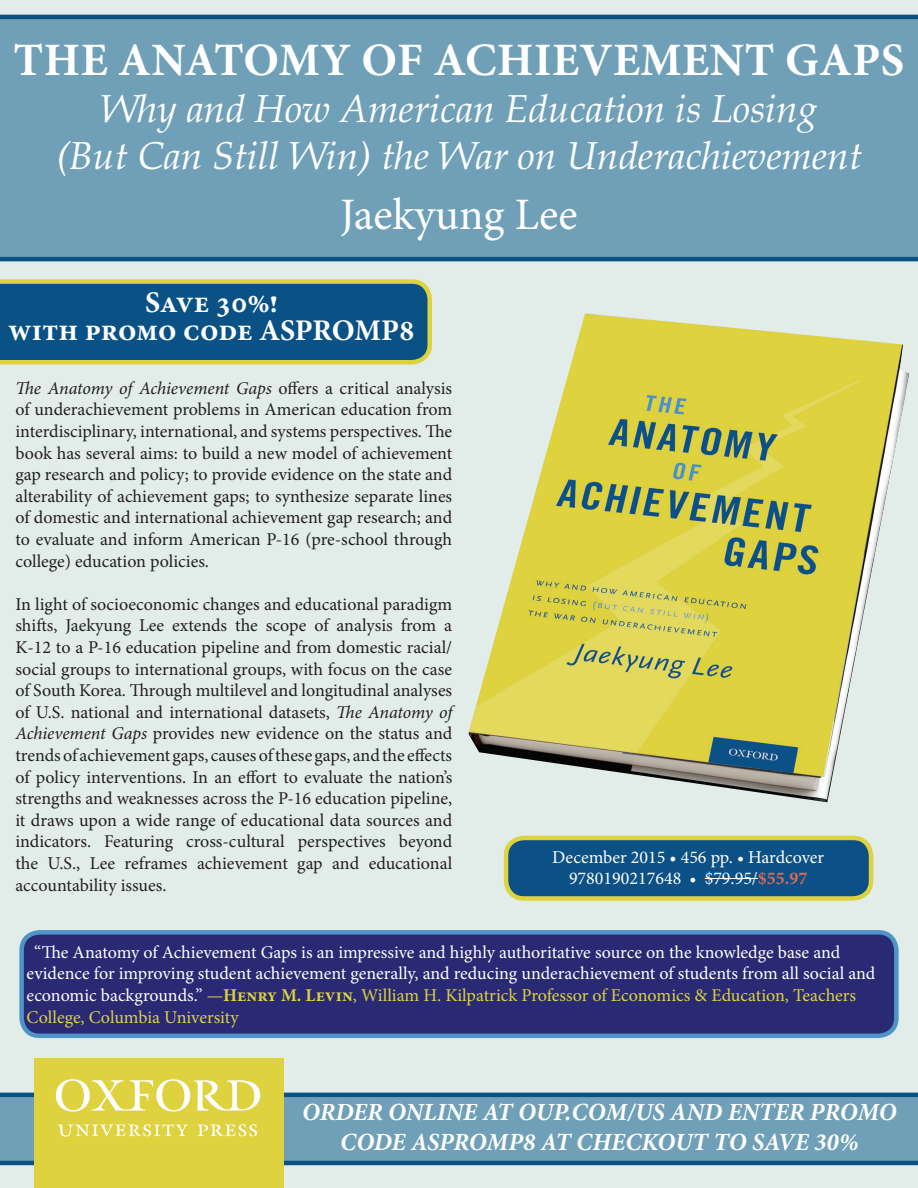
<style>
.page{position:relative;width:918px;height:1188px;background:#e2ece8}
.page>*{position:absolute;margin:0;border:0;box-sizing:border-box;transform-origin:0 0}
.t1{font:72px "OUP1";color:#fff}
.t2{font:700 46.5px "Minion Pro";letter-spacing:.01em;color:#fff}
.t3{font:45px "Minion Pro";color:#fff}
.t4{font:italic 39px "Book Antiqua";color:#fff}
.t5{font:700 30px "Minion Pro";letter-spacing:-.005em;color:#fff}
.t6{font:italic 700 24.75px/29.7px "Minion Pro";color:#fff;text-align:center}
.t7{font:18px/21.6px "Minion Pro";color:#231f20;text-align:justify}
.t8{font:18px/21.6px "Minion Pro";color:#fff}
.s1{font-style:italic}
.s2{font-weight:700;color:#d96a58}
.s3{color:#ded23f}
.s4{font-weight:700;color:#ded23f}
</style>
<div class="page">
<svg style="left:0;top:279px;width:432px;height:86px;background:#22617f"></svg>
<svg style="left:0;top:1093px;width:918px;height:72px;background:#6396b1"></svg>
<div style="left:0;top:15px;width:918px;height:246px;background:#6fa0b7"></div>
<img style="left:469px;top:313px;width:440px;height:489px">
<div style="left:35px;top:1058px;width:249px;height:130px;background:#ded23f"></div>
<div style="left:506px;top:838px;width:365px;height:60px;background:#0c5186;border-radius:18px"></div>
<hr style="left:705px;top:878px;width:53px;height:1px;background:#fff">
<div style="left:504px;top:836px;width:369px;height:65px;border:4px solid #ded23f;border-radius:18px"></div>
<div style="left:22px;top:932px;width:874px;height:104px;background:#292a73;border-radius:18px"></div>
<div style="left:19px;top:930px;width:880px;height:108px;border:4px solid #4d94c7;border-radius:18px"></div>
<p class="t2" style="left:14px;top:27px;width:892px">THE ANATOMY OF ACHIEVEMENT GAPS</p>
<p class="t4" style="left:101px;top:85px;width:718px">Why and How American Education is Losing</p>
<p class="t4" style="left:56px;top:132px;width:807px">(But Can Still Win) the War on Underachievement</p>
<p class="t3" style="left:340px;top:184px;width:239px">Jaekyung Lee</p>
<p class="t5" style="left:145px;top:281px;width:134px">Save 30%!</p>
<p class="t5" style="left:8px;top:310px;width:408px">with promo code ASPROMP8</p>
<p class="t7" style="left:15px;top:377px;width:438px"><span class="s1">The Anatomy of Achievement Gaps</span> offers a critical analysis of underachievement problems in American education from interdisciplinary, international, and systems perspectives. The book has several aims: to build a new model of achievement gap research and policy; to provide evidence on the state and alterability of achievement gaps; to synthesize separate lines of domestic and international achievement gap research; and to evaluate and inform American P-16 (pre-school through college) education policies.</p>
<p class="t7" style="left:15px;top:593px;width:438px">In light of socioeconomic changes and educational paradigm shifts, Jaekyung Lee extends the scope of analysis from a K-12 to a P-16 education pipeline and from domestic racial/ social groups to international groups, with focus on the case of South Korea. Through multilevel and longitudinal analyses of U.S. national and international datasets, <span class="s1">The Anatomy of Achievement Gaps</span> provides new evidence on the status and trends of achievement gaps, causes of these gaps, and the effects of policy interventions. In an effort to evaluate the nation’s strengths and weaknesses across the P-16 education pipeline, it draws upon a wide range of educational data sources and indicators. Featuring cross-cultural perspectives beyond the U.S., Lee reframes achievement gap and educational accountability issues.</p>
<p class="t8" style="left:552px;top:846px;width:273px">December 2015 • 456 pp. • Hardcover</p>
<p class="t8" style="left:569px;top:868px;width:240px">9780190217648 • $79.95/<span class="s2">$55.97</span></p>
<p class="t8" style="left:27px;top:941px;width:850px;text-indent:8px">“The Anatomy of Achievement Gaps is an impressive and highly authoritative source on the knowledge base and evidence for improving student achievement generally, and reducing underachievement of students from all social and economic backgrounds.” <span class="s3">—</span><span class="s4">Henry M. Levin</span><span class="s3">, William H. Kilpatrick Professor of Economics &amp; Education, Teachers College, Columbia University</span></p>
<p class="t1" style="left:56px;top:1069px;width:206px">1</p>
<p class="t6" style="left:302px;top:1097px;width:596px">ORDER ONLINE AT OUP.COM/US AND ENTER PROMO<br>CODE ASPROMP8 AT CHECKOUT TO SAVE 30%</p>
</div>
